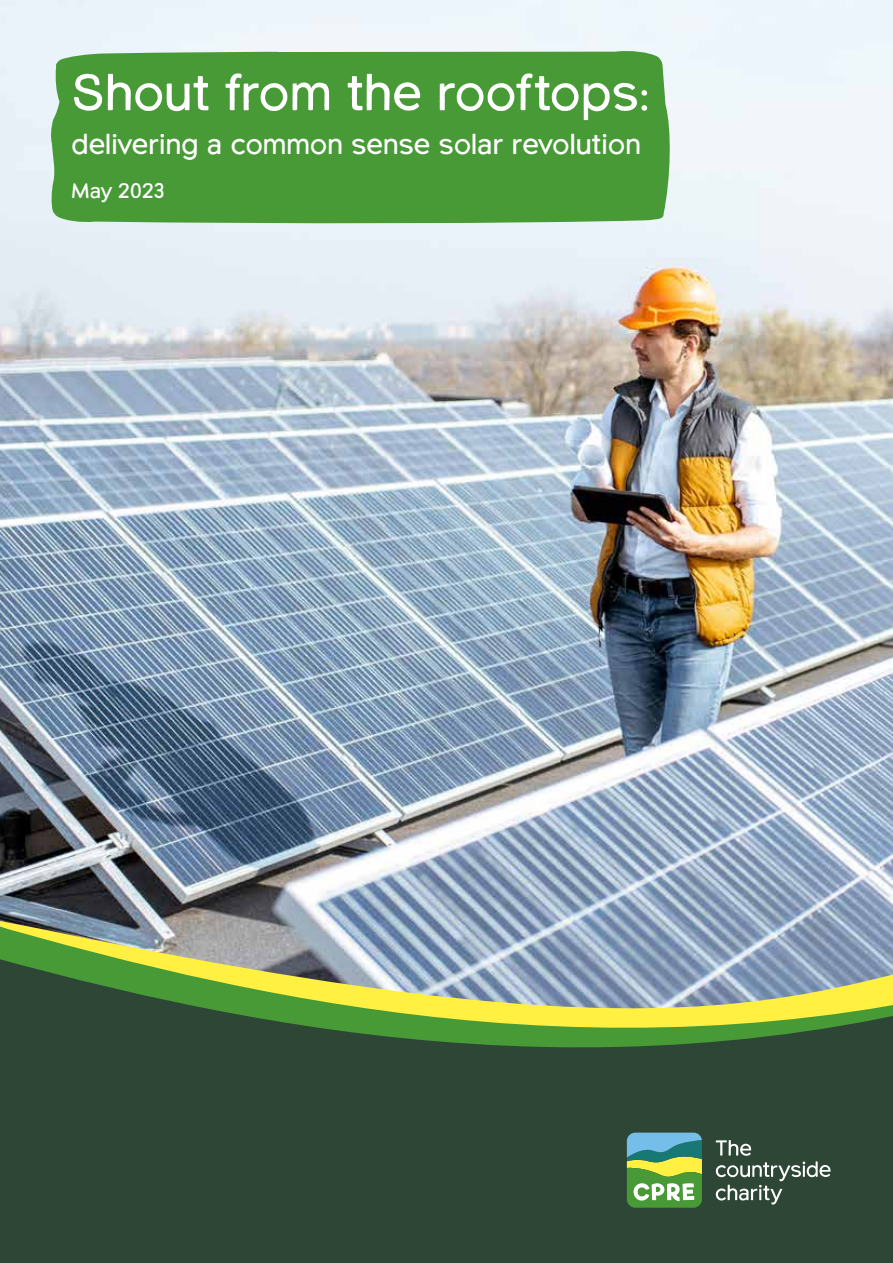
<style>
.page{position:relative;width:893px;height:1263px;background:#fff}
.page>*{position:absolute;margin:0;border:0;box-sizing:border-box;transform-origin:0 0}
.t1{font:51px "Northwoods";letter-spacing:-.015em;color:#fff}
.t2{font:28.5px "Northwoods";letter-spacing:-.015em;color:#fff}
.t3{font:21px "Northwoods";letter-spacing:-.005em;color:#fff}
</style>
<div class="page">
<img style="left:0;top:0;width:893px;height:844px">
<img style="left:0;top:844px;width:893px;height:31px">
<svg style="left:0;top:875px;width:893px;height:388px;background:#566e5b"></svg>
<svg style="left:716px;top:953px;width:177px;height:310px;background:#4e654b"></svg>
<svg style="left:627px;top:1132px;width:76px;height:76px;background:#78b078"></svg>
<div style="left:50px;top:50px;width:622px;height:174px;background:#479a36"></div>
<h1 class="t1" style="left:71px;top:63px;width:580px">Shout from the rooftops:</h1>
<p class="t2" style="left:71px;top:127px;width:571px">delivering a common sense solar revolution</p>
<p class="t3" style="left:71px;top:178px;width:95px">May 2023</p>
</div>
